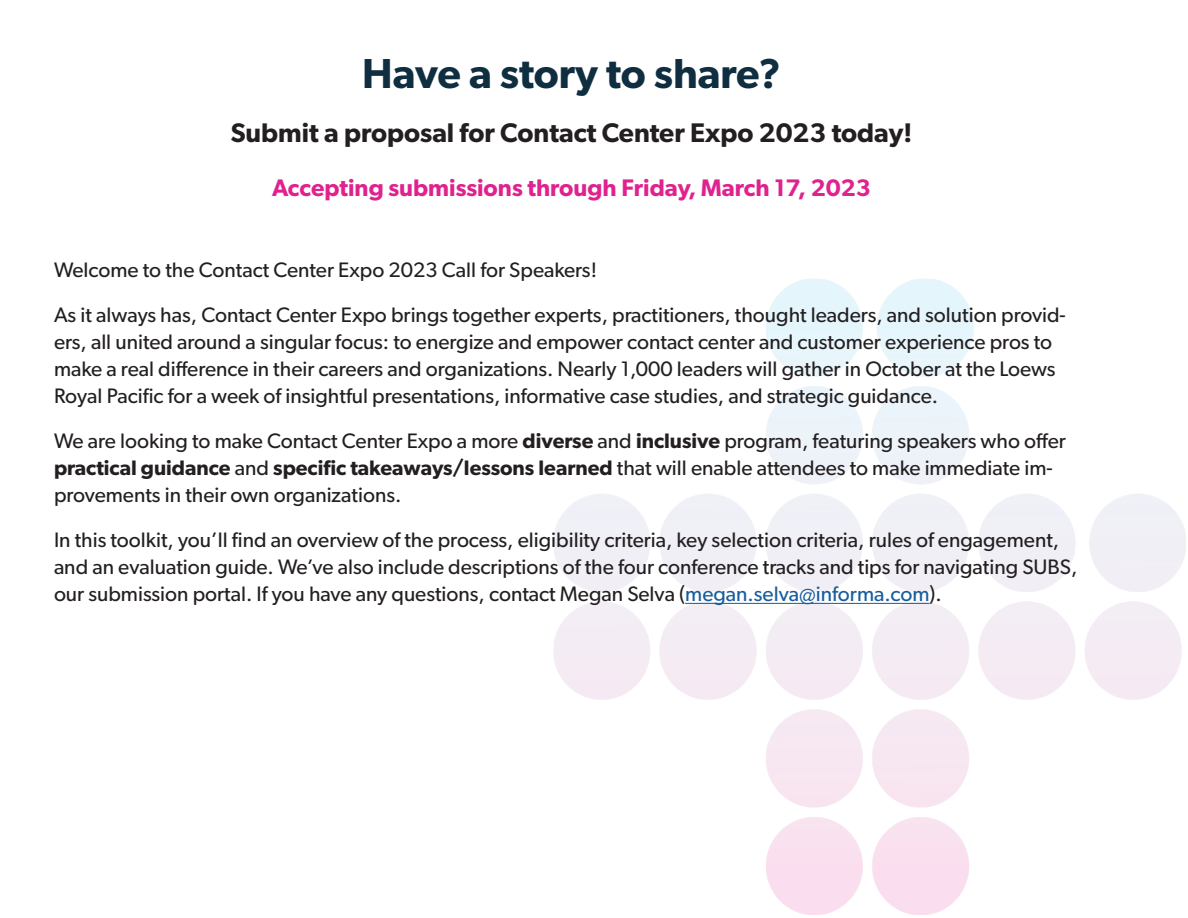
<style>
.page{position:relative;width:1188px;height:918px;background:#fff}
.page>*{position:absolute;margin:0;border:0;box-sizing:border-box;transform-origin:0 0}
.t1{font:600 42px "Gibson";color:#0f2f41}
.t2{font:600 27px "Gibson";color:#231f20}
.t3{font:600 24px "Gibson";color:#e0228f}
.t4{font:21px/27px "Gibson";color:#231f20}
.s1{font-weight:600}
.s2{color:#175d9e}
</style>
<div class="page">
<hr style="left:685px;top:603px;width:244px;height:1px;background:#175d9e">
<p class="t1" style="left:362px;top:48px;width:420px">Have a story to share?</p>
<p class="t2" style="left:231px;top:116px;width:683px">Submit a proposal for Contact Center Expo 2023 today!</p>
<p class="t3" style="left:272px;top:173px;width:600px">Accepting submissions through Friday, March 17, 2023</p>
<p class="t4" style="left:54px;top:256px;width:544px">Welcome to the Contact Center Expo 2023 Call for Speakers!</p>
<p class="t4" style="left:54px;top:301px;width:1013px">As it always has, Contact Center Expo brings together experts, practitioners, thought leaders, and solution provid&shy;ers, all united around a singular focus: to energize and empower contact center and customer experience pros to make a real difference in their careers and organizations. Nearly 1,000 leaders will gather in October at the Loews Royal Pacific for a week of insightful presentations, informative case studies, and strategic guidance.</p>
<p class="t4" style="left:54px;top:427px;width:1013px">We are looking to make Contact Center Expo a more <span class="s1">diverse</span> and <span class="s1">inclusive</span> program, featuring speakers who offer <span class="s1">practical guidance</span> and <span class="s1">specific takeaways/lessons learned</span> that will enable attendees to make immediate im&shy;provements in their own organizations.</p>
<p class="t4" style="left:54px;top:526px;width:1025px">In this toolkit, you’ll find an overview of the process, eligibility criteria, key selection criteria, rules of engagement, and an evaluation guide. We’ve also include descriptions of the four conference tracks and tips for navigating SUBS, our submission portal. If you have any questions, contact Megan Selva (<span class="s2">megan.selva@informa.com</span>).</p>
</div>
